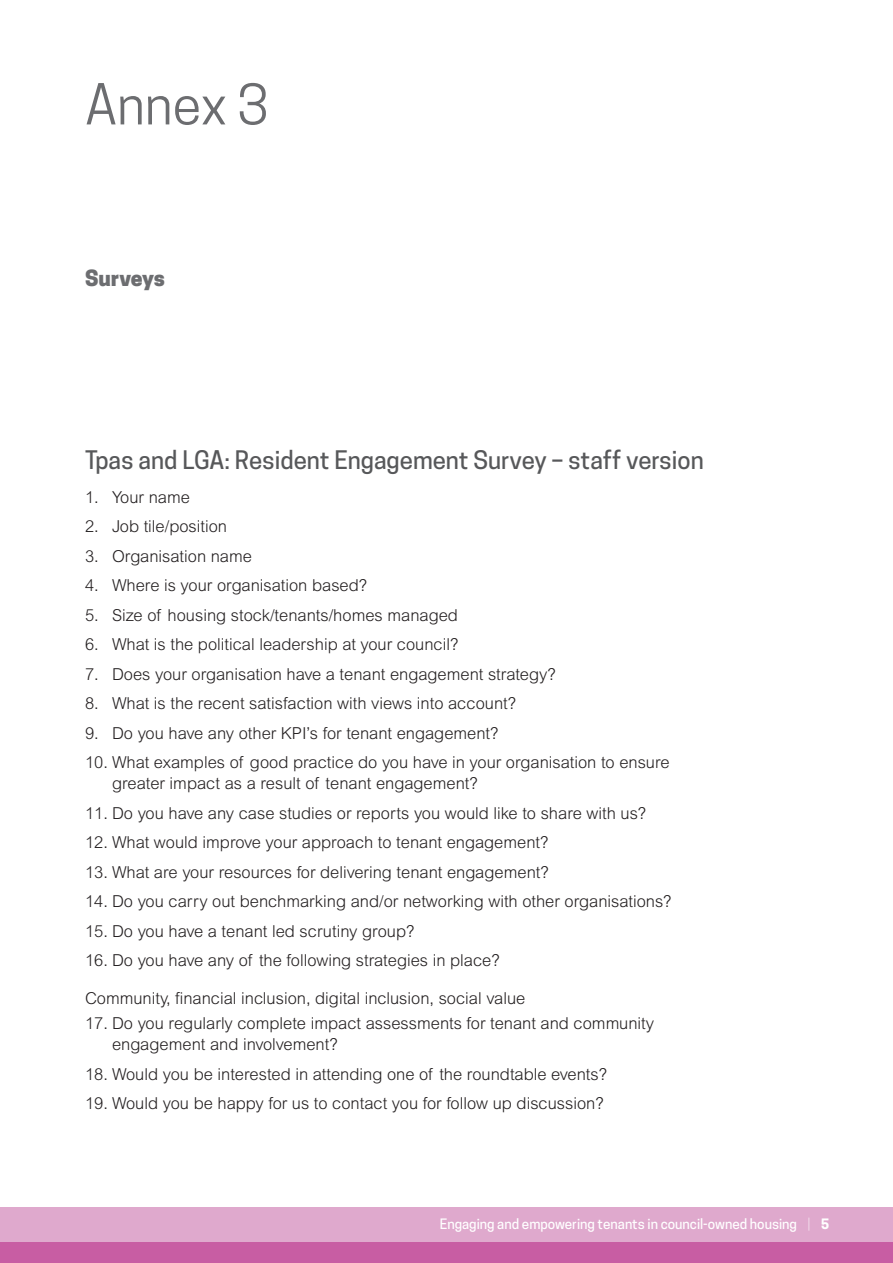
<style>
.page{position:relative;width:893px;height:1263px;background:#fff}
.page>*{position:absolute;margin:0;border:0;box-sizing:border-box;transform-origin:0 0}
._04-Headder{font:52.5px "Cooper Hewitt";color:#6c6d70}
._03-subhead_01{font:500 24px "Cooper Hewitt";color:#57585a}
._02-intro_par{font:800 21px "Cooper Hewitt";letter-spacing:-.005em;color:#6c6d70}
._01-body{font:300 16.5px/21px "Arial MT Std";color:#231f20}
.t1{font:500 13.5px "Cooper Hewitt";color:#fff}
.s1{font-weight:300}
.s2{font-weight:700}
</style>
<div class="page">
<div style="left:0;top:1242px;width:893px;height:21px;background:#c85da3"></div>
<div style="left:0;top:1208px;width:893px;height:34px;background:#dfa9cd"></div>
<p class="_04-Headder" style="left:85px;top:74px;width:185px">Annex 3</p>
<p class="_02-intro_par" style="left:85px;top:265px;width:81px">Surveys</p>
<p class="_03-subhead_01" style="left:85px;top:446px;width:620px">Tpas and LGA: Resident Engagement Survey – staff version</p>
<p class="_01-body" style="left:85px;top:486px;width:106px">1. Your name</p>
<p class="_01-body" style="left:85px;top:516px;width:144px">2. Job tile/position</p>
<p class="_01-body" style="left:85px;top:545px;width:168px">3. Organisation name</p>
<p class="_01-body" style="left:85px;top:575px;width:284px">4. Where is your organisation based?</p>
<p class="_01-body" style="left:85px;top:604px;width:374px">5. Size of housing stock/tenants/homes managed</p>
<p class="_01-body" style="left:85px;top:634px;width:375px">6. What is the political leadership at your council?</p>
<p class="_01-body" style="left:85px;top:663px;width:472px">7. Does your organisation have a tenant engagement strategy?</p>
<p class="_01-body" style="left:85px;top:693px;width:432px">8. What is the recent satisfaction with views into account?</p>
<p class="_01-body" style="left:85px;top:722px;width:415px">9. Do you have any other KPI’s for tenant engagement?</p>
<p class="_01-body" style="left:112px;top:752px;width:559px;text-indent:-27px">10. What examples of good practice do you have in your organisation to ensure greater impact as a result of tenant engagement?</p>
<p class="_01-body" style="left:85px;top:802px;width:563px">11. Do you have any case studies or reports you would like to share with us?</p>
<p class="_01-body" style="left:85px;top:832px;width:465px">12. What would improve your approach to tenant engagement?</p>
<p class="_01-body" style="left:85px;top:861px;width:465px">13. What are your resources for delivering tenant engagement?</p>
<p class="_01-body" style="left:85px;top:891px;width:588px">14. Do you carry out benchmarking and/or networking with other organisations?</p>
<p class="_01-body" style="left:85px;top:920px;width:331px">15. Do you have a tenant led scrutiny group?</p>
<p class="_01-body" style="left:85px;top:950px;width:416px">16. Do you have any of the following strategies in place?</p>
<p class="_01-body" style="left:85px;top:988px;width:442px">Community, financial inclusion, digital inclusion, social value</p>
<p class="_01-body" style="left:112px;top:1013px;width:544px;text-indent:-27px">17. Do you regularly complete impact assessments for tenant and community engagement and involvement?</p>
<p class="_01-body" style="left:85px;top:1063px;width:523px">18. Would you be interested in attending one of the roundtable events?</p>
<p class="_01-body" style="left:85px;top:1093px;width:520px">19. Would you be happy for us to contact you for follow up discussion?</p>
<p class="t1" style="left:440px;top:1216px;width:391px">Engaging and empowering tenants in council-owned housing <span class="s1">|</span> <span class="s2">5</span></p>
</div>
